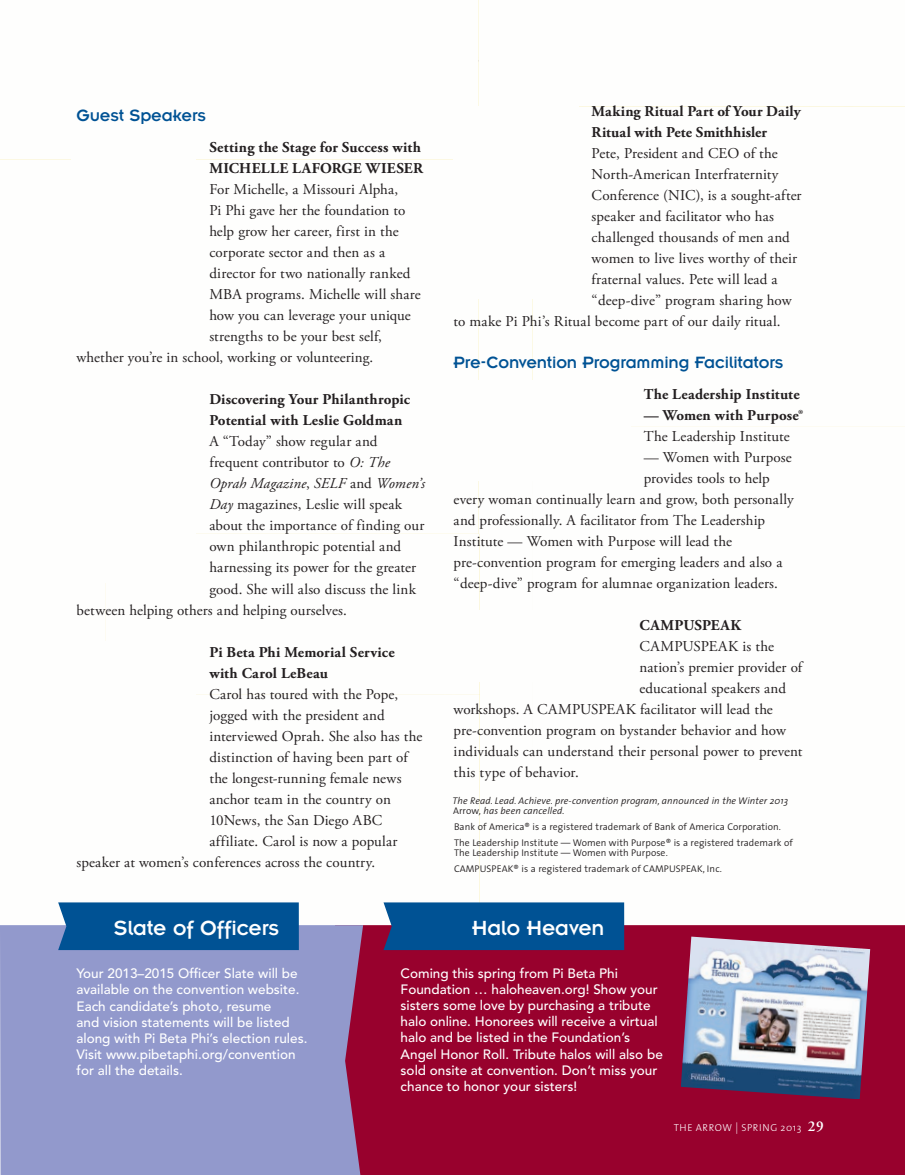
<style>
.page{position:relative;width:905px;height:1175px;background:#fff}
.page>*{position:absolute;margin:0;border:0;box-sizing:border-box;transform-origin:0 0}
.t1{font:22.5px "Insignia";letter-spacing:-.005em;color:#fff}
.t2{font:18px "Insignia";letter-spacing:-.01em;color:#005294}
.t3{font:15px "Adobe Garamond Pro";letter-spacing:.01em;color:#231f20}
.t4{font:700 15px/21px "Adobe Garamond Pro";letter-spacing:.015em;color:#231f20}
.t5{font:italic 15px "Adobe Garamond Pro";letter-spacing:.01em;color:#231f20}
.t6{font:500 13.5px/16.2px "Avenir";color:#fff}
.t7{font:300 10.2px "The Sans";letter-spacing:.055em;color:#fff}
.t8{font:300 9.75px/15.8px "The Sans";letter-spacing:.01em;color:#231f20}
.t9{font:italic 300 9.75px/10.5px "The Sans";letter-spacing:.01em;color:#231f20}
.s1{font-style:italic}
.s2{font-style:normal}
.s3{font-size:11.55px}
.s4{font-family:"Adobe Garamond";font-weight:600;font-size:15px}
</style>
<div class="page">
<img style="left:478px;top:299px;width:2px;height:603px">
<div style="left:363px;top:925px;width:541px;height:249px;background:#98012d"></div>
<div style="left:0;top:925px;width:363px;height:249px;background:#9299cc"></div>
<div style="left:383px;top:902px;width:241px;height:48px;background:#005294"></div>
<div style="left:58px;top:902px;width:241px;height:48px;background:#005294"></div>
<img style="left:478px;top:381px;width:2px;height:99px">
<img style="left:478px;top:610px;width:2px;height:72px">
<img style="left:680px;top:936px;width:190px;height:163px">
<p class="t2" style="left:76px;top:106px;width:131px">Guest Speakers</p>
<p class="t4" style="left:209px;top:137px;width:215px">Setting the Stage for Success with<br>MICHELLE LAFORGE WIESER</p>
<p class="t3" style="left:209px;top:180px;width:190px">For Michelle, a Missouri Alpha,</p>
<p class="t3" style="left:209px;top:201px;width:197px">Pi Phi gave her the foundation to</p>
<p class="t3" style="left:209px;top:222px;width:191px">help grow her career, first in the</p>
<p class="t3" style="left:209px;top:243px;width:177px">corporate sector and then as a</p>
<p class="t3" style="left:209px;top:264px;width:202px">director for two nationally ranked</p>
<p class="t3" style="left:209px;top:285px;width:213px">MBA programs. Michelle will share</p>
<p class="t3" style="left:209px;top:306px;width:203px">how you can leverage your unique</p>
<p class="t3" style="left:209px;top:327px;width:174px">strengths to be your best self,</p>
<p class="t3" style="left:77px;top:348px;width:298px">whether you’re in school, working or volunteering.</p>
<p class="t4" style="left:209px;top:389px;width:202px">Discovering Your Philanthropic<br>Potential with Leslie Goldman</p>
<p class="t3" style="left:209px;top:432px;width:169px">A “Today” show regular and</p>
<p class="t3" style="left:209px;top:453px;width:182px">frequent contributor to <span class="s1">O: The</span></p>
<p class="t5" style="left:209px;top:474px;width:217px">Oprah Magazine<span class="s2">,</span> SELF <span class="s2">and</span> Women’s</p>
<p class="t3" style="left:209px;top:495px;width:194px"><span class="s1">Day</span> magazines, Leslie will speak</p>
<p class="t3" style="left:209px;top:516px;width:216px">about the importance of finding our</p>
<p class="t3" style="left:209px;top:537px;width:193px">own philanthropic potential and</p>
<p class="t3" style="left:209px;top:558px;width:208px">harnessing its power for the greater</p>
<p class="t3" style="left:209px;top:579px;width:208px">good. She will also discuss the link</p>
<p class="t3" style="left:77px;top:600px;width:272px">between helping others and helping ourselves.</p>
<p class="t4" style="left:209px;top:641px;width:187px">Pi Beta Phi Memorial Service with Carol LeBeau</p>
<p class="t3" style="left:209px;top:684px;width:190px">Carol has toured with the Pope,</p>
<p class="t3" style="left:209px;top:705px;width:177px">jogged with the president and</p>
<p class="t3" style="left:209px;top:726px;width:214px">interviewed Oprah. She also has the</p>
<p class="t3" style="left:209px;top:747px;width:200px">distinction of having been part of</p>
<p class="t3" style="left:209px;top:768px;width:194px">the longest-running female news</p>
<p class="t3" style="left:209px;top:789px;width:183px">anchor team in the country on</p>
<p class="t3" style="left:209px;top:810px;width:174px">10News, the San Diego ABC</p>
<p class="t3" style="left:209px;top:831px;width:190px">affiliate. Carol is now a popular</p>
<p class="t3" style="left:77px;top:852px;width:300px">speaker at women’s conferences across the country.</p>
<p class="t4" style="left:591px;top:101px;width:211px">Making Ritual Part of Your Daily<br>Ritual with Pete Smithhisler</p>
<p class="t3" style="left:591px;top:144px;width:187px">Pete, President and CEO of the</p>
<p class="t3" style="left:591px;top:165px;width:188px">North-American Interfraternity</p>
<p class="t3" style="left:591px;top:186px;width:211px">Conference (NIC), is a sought-after</p>
<p class="t3" style="left:591px;top:207px;width:184px">speaker and facilitator who has</p>
<p class="t3" style="left:591px;top:228px;width:200px">challenged thousands of men and</p>
<p class="t3" style="left:591px;top:249px;width:207px">women to live lives worthy of their</p>
<p class="t3" style="left:591px;top:270px;width:187px">fraternal values. Pete will lead a</p>
<p class="t3" style="left:591px;top:291px;width:201px">“deep-dive” program sharing how</p>
<p class="t3" style="left:453px;top:312px;width:328px">to make Pi Phi’s Ritual become part of our daily ritual.</p>
<p class="t2" style="left:453px;top:353px;width:331px">Pre-Convention Programming Facilitators</p>
<p class="t4" style="left:644px;top:384px;width:157px">The Leadership Institute</p>
<p class="t4" style="left:644px;top:405px;width:161px">— Women with Purpose®</p>
<p class="t3" style="left:644px;top:427px;width:147px">The Leadership Institute</p>
<p class="t3" style="left:644px;top:448px;width:149px">— Women with Purpose</p>
<p class="t3" style="left:644px;top:469px;width:127px">provides tools to help</p>
<p class="t3" style="left:453px;top:490px;width:341px">every woman continually learn and grow, both personally</p>
<p class="t3" style="left:453px;top:511px;width:313px">and professionally. A facilitator from The Leadership</p>
<p class="t3" style="left:453px;top:532px;width:280px">Institute — Women with Purpose will lead the</p>
<p class="t3" style="left:453px;top:553px;width:330px">pre-convention program for emerging leaders and also a</p>
<p class="t3" style="left:453px;top:574px;width:326px">“deep-dive” program for alumnae organization leaders.</p>
<p class="t4" style="left:639px;top:615px;width:103px">CAMPUSPEAK</p>
<p class="t3" style="left:639px;top:637px;width:136px">CAMPUSPEAK is the</p>
<p class="t3" style="left:639px;top:658px;width:164px">nation’s premier provider of</p>
<p class="t3" style="left:639px;top:679px;width:148px">educational speakers and</p>
<p class="t3" style="left:453px;top:700px;width:321px">workshops. A CAMPUSPEAK facilitator will lead the</p>
<p class="t3" style="left:453px;top:721px;width:334px">pre-convention program on bystander behavior and how</p>
<p class="t3" style="left:453px;top:742px;width:350px">individuals can understand their personal power to prevent</p>
<p class="t3" style="left:453px;top:763px;width:127px">this type of behavior.</p>
<p class="t9" style="left:452px;top:794px;width:337px">The Read. Lead. Achieve. pre-convention program, announced in the Winter 2013<br><span class="s2">Arrow</span>, has been cancelled.</p>
<p class="t8" style="left:454px;top:818px;width:340px">Bank of America® is a registered trademark of Bank of America Corporation.<br>The Leadership Institute — Women with Purpose® is a registered trademark of</p>
<p class="t8" style="left:454px;top:844px;width:269px">The Leadership Institute — Women with Purpose.<br>CAMPUSPEAK® is a registered trademark of CAMPUSPEAK, Inc.</p>
<h1 class="t1" style="left:114px;top:916px;width:167px">Slate of Officers</h1>
<p class="t6" style="left:76px;top:965px;width:232px">Your 2013–2015 Officer Slate will be available on the convention website.<br>Each candidate’s photo, resume<br>and vision statements will be listed along with Pi Beta Phi’s election rules.<br>Visit www.pibetaphi.org/convention for all the details.</p>
<h1 class="t1" style="left:472px;top:916px;width:134px">Halo Heaven</h1>
<p class="t6" style="left:400px;top:965px;width:264px">Coming this spring from Pi Beta Phi Foundation … haloheaven.org! Show your sisters some love by purchasing a tribute halo online. Honorees will receive a virtual halo and be listed in the Foundation’s Angel Honor Roll. Tribute halos will also be sold onsite at convention. Don’t miss your chance to honor your sisters!</p>
<p class="t7" style="left:673px;top:1119px;width:152px">THE ARROW <span class="s3">|</span> SPRING 2013 <span class="s4">29</span></p>
</div>
